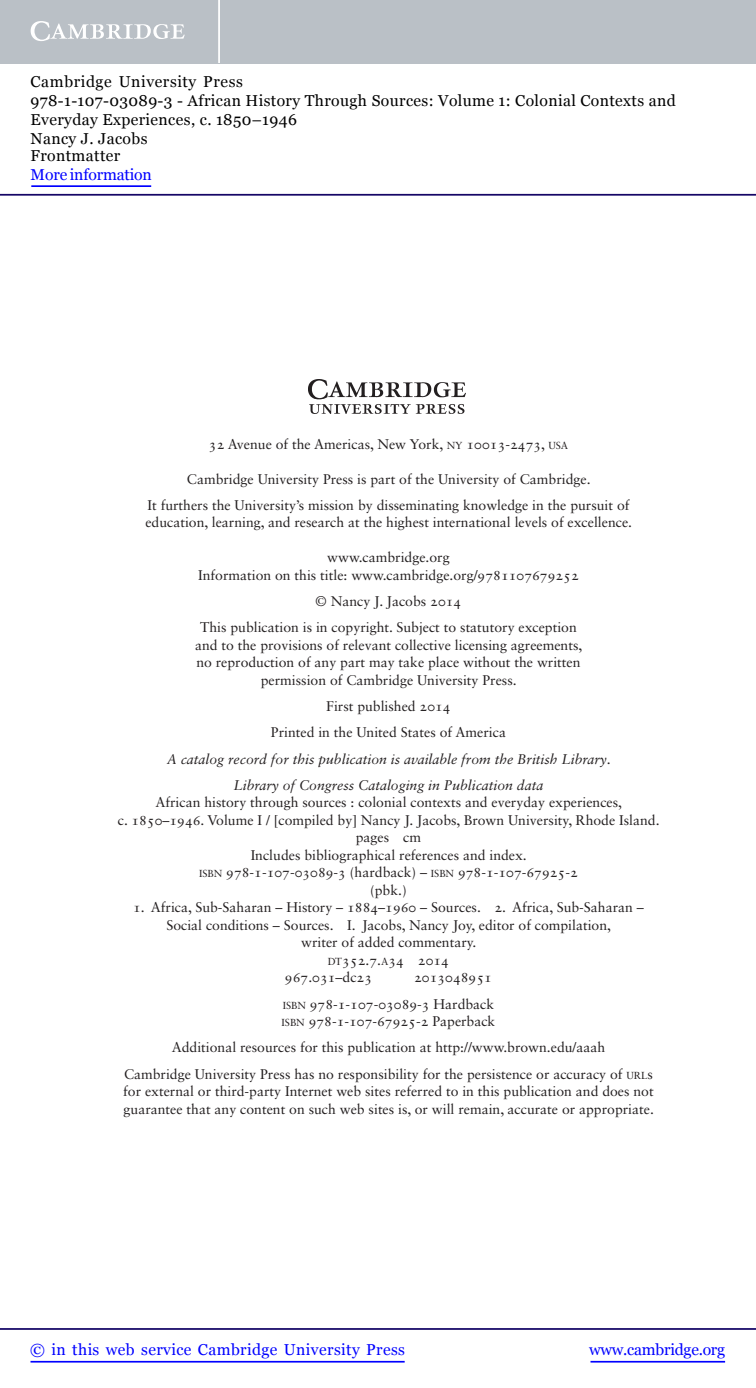
<style>
.page{position:relative;width:756px;height:1388px;background:#fff}
.page>*{position:absolute;margin:0;border:0;box-sizing:border-box;transform-origin:0 0}
.t1{font:15.75px/18.6px "Georgia";letter-spacing:.025em;color:#000}
.t2{font:15.75px "Georgia";letter-spacing:.025em;color:#00f}
.t3{font:15.75px "Georgia";letter-spacing:-.015em;color:#00f}
.t4{font:15.75px "Georgia";letter-spacing:-.01em;color:#00f}
.t5{font:14px/17.5px "Sabon LT Std";color:#231f20;text-align:center}
.t6{font:italic 14px/26.2px "Sabon LT Std";color:#231f20;text-align:center}
.s1{font-size:10.15px}
.s2{font-style:normal}
</style>
<div class="page">
<img style="left:309px;top:379px;width:156px;height:35px">
<hr style="left:591px;top:1361px;width:134px;height:1px;background:#00f">
<hr style="left:0;top:1328px;width:756px;height:2px;background:#150666">
<hr style="left:31px;top:1361px;width:374px;height:1px;background:#00f">
<div style="left:0;top:0;width:756px;height:63px;background:#bac0c6"></div>
<svg style="left:31px;top:21px;width:154px;height:20px"></svg>
<hr style="left:218px;top:0;width:2px;height:63px;background:#fff">
<hr style="left:0;top:194px;width:756px;height:2px;background:#150666">
<hr style="left:31px;top:185px;width:120px;height:2px;background:#00f">
<p class="t1" style="left:31px;top:73px;width:647px">Cambridge University Press<br>978-1-107-03089-3 - African History Through Sources: Volume 1: Colonial Contexts and Everyday Experiences, c. 1850–1946<br>Nancy J. Jacobs<br>Frontmatter</p>
<p class="t4" style="left:31px;top:165px;width:123px">More information</p>
<p class="t5" style="left:209px;top:436px;width:361px">32 Avenue of the Americas, New York, <span class="s1">NY</span> 10013-2473, <span class="s1">USA</span></p>
<p class="t5" style="left:147px;top:467px;width:484px;line-height:26.2px">Cambridge University Press is part of the University of Cambridge.<br>It furthers the University’s mission by disseminating knowledge in the pursuit of</p>
<p class="t5" style="left:145px;top:515px;width:488px">education, learning, and research at the highest international levels of excellence.</p>
<p class="t5" style="left:198px;top:550px;width:382px">www.cambridge.org<br>Information on this title: www.cambridge.org/9781107679252</p>
<p class="t5" style="left:200px;top:589px;width:378px;line-height:26.2px">© Nancy J. Jacobs 2014<br>This publication is in copyright. Subject to statutory exception</p>
<p class="t5" style="left:195px;top:637px;width:389px">and to the provisions of relevant collective licensing agreements, no reproduction of any part may take place without the written permission of Cambridge University Press.</p>
<p class="t6" style="left:167px;top:694px;width:446px"><span class="s2">First published 2014<br>Printed in the United States of America<br></span>A catalog record for this publication is available from the British Library<span class="s2">.<br></span>Library of Congress Cataloging in Publication data</p>
<p class="t5" style="left:118px;top:795px;width:543px">African history through sources : colonial contexts and everyday experiences,<br>c. 1850–1946. Volume I / [compiled by] Nancy J. Jacobs, Brown University, Rhode Island. pages cm<br>Includes bibliographical references and index.<br><span class="s1">ISBN</span> 978-1-107-03089-3 (hardback) – <span class="s1">ISBN</span> 978-1-107-67925-2<br>(pbk.)</p>
<p class="t5" style="left:133px;top:900px;width:512px">1. Africa, Sub-Saharan – History – 1884–1960 – Sources. 2. Africa, Sub-Saharan –</p>
<p class="t5" style="left:166px;top:917px;width:446px">Social conditions – Sources. I. Jacobs, Nancy Joy, editor of compilation,</p>
<p class="t5" style="left:301px;top:935px;width:177px">writer of added commentary.</p>
<p class="t5" style="left:328px;top:952px;width:123px"><span class="s1">DT</span>352.7.<span class="s1">A</span>34 2014</p>
<p class="t5" style="left:285px;top:970px;width:89px">967.031–dc23</p>
<p class="t5" style="left:283px;top:966px;width:213px;line-height:26.2px;text-align:right">2013048951<br><span class="s1">ISBN</span> 978-1-107-03089-3 Hardback</p>
<p class="t5" style="left:124px;top:1009px;width:530px;line-height:26.2px"><span class="s1">ISBN</span> 978-1-107-67925-2 Paperback<br>Additional resources for this publication at http://www.brown.edu/aaah<br>Cambridge University Press has no responsibility for the persistence or accuracy of <span class="s1">URL</span>s</p>
<p class="t5" style="left:123px;top:1084px;width:532px;text-align:left">for external or third-party Internet web sites referred to in this publication and does not guarantee that any content on such web sites is, or will remain, accurate or appropriate.</p>
<p class="t2" style="left:30px;top:1339px;width:376px">© in this web service Cambridge University Press</p>
<p class="t3" style="left:589px;top:1339px;width:137px">www.cambridge.org</p>
</div>
